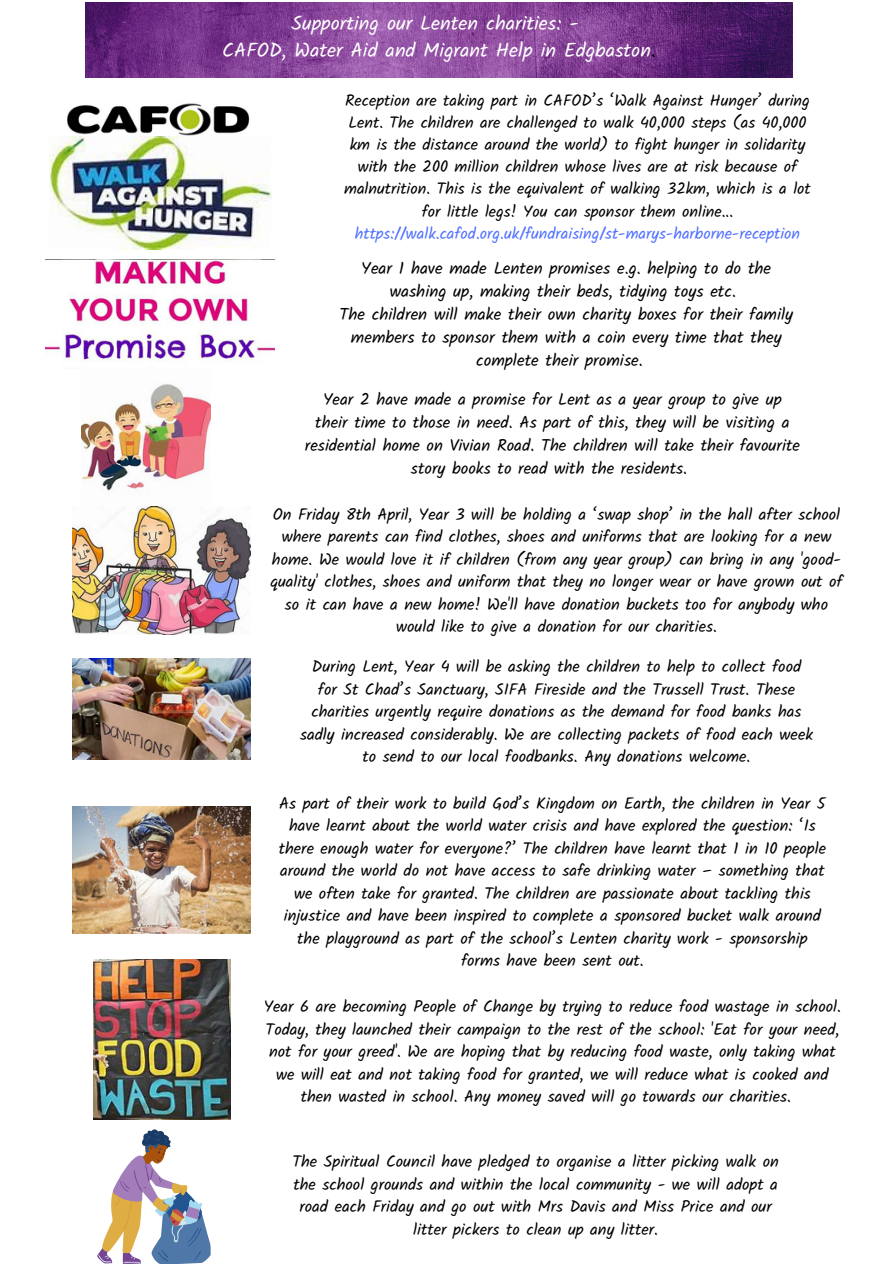
<style>
.page{position:relative;width:894px;height:1264px;background:#fff}
.page>*{position:absolute;margin:0;border:0;box-sizing:border-box;transform-origin:0 0}
.t1{font:19.95px "Kalam";color:#fff}
.t2{font:16.95px/23.2px "Kalam";color:#000;text-align:center}
.t3{font:16.65px/23px "Kalam";color:#000;text-align:center}
.t4{font:16.35px/22.5px "Kalam";color:#000;text-align:center}
.t5{font:16.2px/22.2px "Kalam";color:#000;text-align:center}
.t6{font:16.2px "Kalam";color:#5271ff}
.s1{color:#000}
</style>
<div class="page">
<img style="left:45px;top:259px;width:229px;height:102px">
<img style="left:81px;top:384px;width:130px;height:108px">
<img style="left:73px;top:506px;width:177px;height:128px">
<img style="left:73px;top:658px;width:177px;height:102px">
<img style="left:73px;top:806px;width:177px;height:127px">
<img style="left:94px;top:959px;width:136px;height:160px">
<svg style="left:97px;top:1129px;width:114px;height:134px"></svg>
<img style="left:60px;top:103px;width:190px;height:34px">
<img style="left:49px;top:137px;width:222px;height:112px">
<img style="left:86px;top:2px;width:706px;height:76px">
<p class="t1" style="left:291px;top:11px;width:288px">Supporting our Lenten charities: -</p>
<p class="t1" style="left:222px;top:38px;width:435px">CAFOD, Water Aid and Migrant Help in Edgbaston<span class="s1">.</span></p>
<p class="t5" style="left:344px;top:89px;width:468px">Reception are taking part in CAFOD’s ‘Walk Against Hunger’ during Lent. The children are challenged to walk 40,000 steps (as 40,000 km is the distance around the world) to fight hunger in solidarity with the 200 million children whose lives are at risk because of malnutrition. This is the equivalent of walking 32km, which is a lot for little legs! You can sponsor them online...</p>
<p class="t6" style="left:354px;top:224px;width:447px">https://walk.cafod.org.uk/fundraising/st-marys-harborne-reception</p>
<p class="t2" style="left:361px;top:256px;width:411px">Year 1 have made Lenten promises e.g. helping to do the washing up, making their beds, tidying toys etc.</p>
<p class="t2" style="left:339px;top:302px;width:455px">The children will make their own charity boxes for their family</p>
<p class="t2" style="left:351px;top:326px;width:432px">members to sponsor them with a coin every time that they</p>
<p class="t2" style="left:476px;top:349px;width:168px">complete their promise.</p>
<p class="t3" style="left:305px;top:388px;width:496px">Year 2 have made a promise for Lent as a year group to give up their time to those in need. As part of this, they will be visiting a residential home on Vivian Road. The children will take their favourite story books to read with the residents.</p>
<p class="t4" style="left:270px;top:503px;width:573px">On Friday 8th April, Year 3 will be holding a ‘swap shop’ in the hall after school where parents can find clothes, shoes and uniforms that are looking for a new home. We would love it if children (from any year group) can bring in any 'good&shy;quality' clothes, shoes and uniform that they no longer wear or have grown out of so it can have a new home! We'll have donation buckets too for anybody who would like to give a donation for our charities.</p>
<p class="t4" style="left:300px;top:655px;width:514px">During Lent, Year 4 will be asking the children to help to collect food<br>for St Chad’s Sanctuary, SIFA Fireside and the Trussell Trust. These charities urgently require donations as the demand for food banks has sadly increased considerably. We are collecting packets of food each week to send to our local foodbanks. Any donations welcome.</p>
<p class="t4" style="left:279px;top:792px;width:548px">As part of their work to build God’s Kingdom on Earth, the children in Year 5 have learnt about the world water crisis and have explored the question: ‘Is there enough water for everyone?’ The children have learnt that 1 in 10 people around the world do not have access to safe drinking water – something that we often take for granted. The children are passionate about tackling this injustice and have been inspired to complete a sponsored bucket walk around the playground as part of the school’s Lenten charity work - sponsorship forms have been sent out.</p>
<p class="t4" style="left:264px;top:995px;width:578px">Year 6 are becoming People of Change by trying to reduce food wastage in school.</p>
<p class="t4" style="left:265px;top:1017px;width:575px">Today, they launched their campaign to the rest of the school: 'Eat for your need,</p>
<p class="t4" style="left:269px;top:1040px;width:568px">not for your greed'. We are hoping that by reducing food waste, only taking what</p>
<p class="t4" style="left:276px;top:1062px;width:554px">we will eat and not taking food for granted, we will reduce what is cooked and</p>
<p class="t4" style="left:301px;top:1085px;width:491px">then wasted in school. Any money saved will go towards our charities.</p>
<p class="t4" style="left:292px;top:1150px;width:488px">The Spiritual Council have pledged to organise a litter picking walk on the school grounds and within the local community - we will adopt a road each Friday and go out with Mrs Davis and Miss Price and our litter pickers to clean up any litter.</p>
</div>
